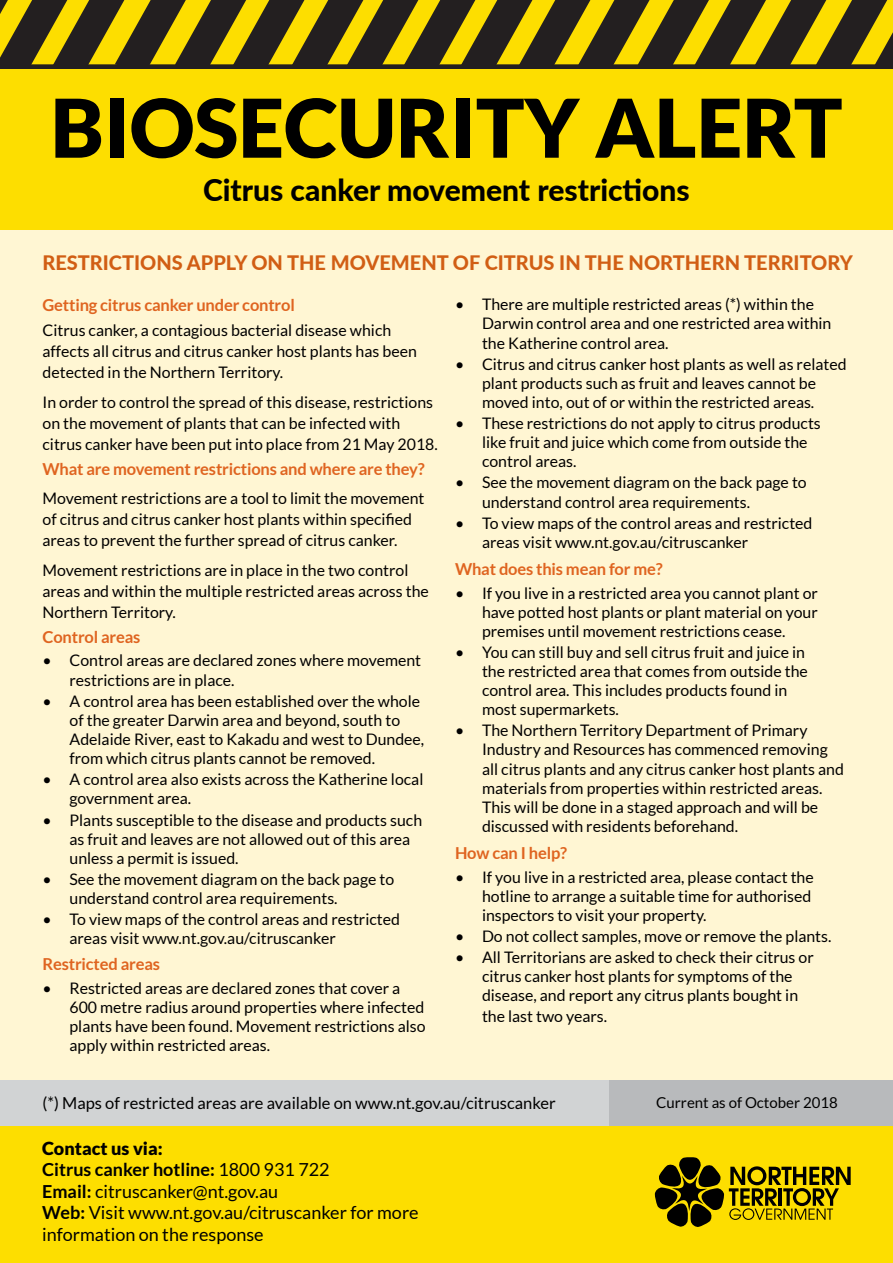
<style>
.page{position:relative;width:893px;height:1263px;background:#fff}
.page>*{position:absolute;margin:0;border:0;box-sizing:border-box;transform-origin:0 0}
.t1{font:900 81px "Lato";color:#000}
.t2{font:800 30px "Lato";color:#000}
.t3{font:800 19.95px "Lato";color:#d15e14}
.t4{font:18px/21.6px "Lato";color:#000}
.t5{font:700 16.5px "Lato";letter-spacing:-.01em;color:#df6420}
.t6{font:16.5px "Lato";color:#000}
.t7{font:15.9px/19px "Lato";color:#000}
.t8{font:15px "Lato";color:#000}
.s1{font-weight:900}
.s2{font-weight:700}
</style>
<div class="page">
<div style="left:0;top:230px;width:893px;height:901px;background:#fff6d3"></div>
<div style="left:0;top:0;width:893px;height:230px;background:#fdde00"></div>
<svg style="left:0;top:0;width:893px;height:68px"></svg>
<div style="left:0;top:1126px;width:893px;height:137px;background:#fdde00"></div>
<svg style="left:655px;top:1157px;width:196px;height:70px"></svg>
<div style="left:596px;top:1080px;width:297px;height:46px;background:#b8babc"></div>
<div style="left:0;top:1080px;width:609px;height:46px;background:#d1d3d4"></div>
<h1 class="t1" style="left:51px;top:81px;width:793px">BIOSECURITY ALERT</h1>
<h2 class="t2" style="left:203px;top:167px;width:488px">Citrus canker movement restrictions</h2>
<p class="t3" style="left:43px;top:248px;width:812px">RESTRICTIONS APPLY ON THE MOVEMENT OF CITRUS IN THE NORTHERN TERRITORY</p>
<p class="t5" style="left:43px;top:295px;width:254px">Getting citrus canker under control</p>
<p class="t7" style="left:43px;top:320px;width:376px;line-height:21px">Citrus canker, a contagious bacterial disease which affects all citrus and citrus canker host plants has been detected in the Northern Territory.</p>
<p class="t7" style="left:43px;top:391px;width:397px;line-height:21px">In order to control the spread of this disease, restrictions on the movement of plants that can be infected with citrus canker have been put into place from 21 May 2018.</p>
<p class="t5" style="left:43px;top:459px;width:384px">What are movement restrictions and where are they?</p>
<p class="t7" style="left:43px;top:488px;width:384px;line-height:21px">Movement restrictions are a tool to limit the movement of citrus and citrus canker host plants within specified areas to prevent the further spread of citrus canker.</p>
<p class="t7" style="left:43px;top:559px;width:388px;line-height:21px">Movement restrictions are in place in the two control areas and within the multiple restricted areas across the<br>Northern Territory.</p>
<p class="t5" style="left:43px;top:628px;width:99px">Control areas</p>
<p class="t7" style="left:70px;top:651px;width:353px;text-indent:-27px">• Control areas are declared zones where movement restrictions are in place.</p>
<p class="t7" style="left:70px;top:691px;width:356px;text-indent:-27px">• A control area has been established over the whole of the greater Darwin area and beyond, south to Adelaide River, east to Kakadu and west to Dundee, from which citrus plants cannot be removed.</p>
<p class="t7" style="left:70px;top:770px;width:355px;text-indent:-27px">• A control area also exists across the Katherine local government area.</p>
<p class="t7" style="left:70px;top:810px;width:354px;text-indent:-27px">• Plants susceptible to the disease and products such as fruit and leaves are not allowed out of this area unless a permit is issued.</p>
<p class="t7" style="left:70px;top:869px;width:326px;text-indent:-27px">• See the movement diagram on the back page to understand control area requirements.</p>
<p class="t7" style="left:70px;top:910px;width:332px;text-indent:-27px">• To view maps of the control areas and restricted areas visit www.nt.gov.au/citruscanker</p>
<p class="t5" style="left:43px;top:955px;width:119px">Restricted areas</p>
<p class="t7" style="left:70px;top:978px;width:358px;text-indent:-27px">• Restricted areas are declared zones that cover a 600 metre radius around properties where infected plants have been found. Movement restrictions also apply within restricted areas.</p>
<p class="t7" style="left:482px;top:295px;width:351px;text-indent:-27px">• There are multiple restricted areas (*) within the<br>Darwin control area and one restricted area within the Katherine control area.</p>
<p class="t7" style="left:455px;top:354px;width:393px;text-align:center">• Citrus and citrus canker host plants as well as related plant products such as fruit and leaves cannot be<br>moved into, out of or within the restricted areas.</p>
<p class="t7" style="left:482px;top:414px;width:340px;text-indent:-27px">• These restrictions do not apply to citrus products like fruit and juice which come from outside the control areas.</p>
<p class="t7" style="left:482px;top:473px;width:326px;text-indent:-27px">• See the movement diagram on the back page to understand control area requirements.</p>
<p class="t7" style="left:482px;top:513px;width:332px;text-indent:-27px">• To view maps of the control areas and restricted areas visit www.nt.gov.au/citruscanker</p>
<p class="t5" style="left:455px;top:560px;width:209px">What does this mean for me?</p>
<p class="t7" style="left:482px;top:583px;width:337px;text-align:justify;text-indent:-27px">• If you live in a restricted area you cannot plant or have potted host plants or plant material on your premises until movement restrictions cease.</p>
<p class="t7" style="left:482px;top:642px;width:327px;text-indent:-27px">• You can still buy and sell citrus fruit and juice in the restricted area that comes from outside the control area. This includes products found in most supermarkets.</p>
<p class="t7" style="left:482px;top:721px;width:363px;text-indent:-27px">• The Northern Territory Department of Primary Industry and Resources has commenced removing all citrus plants and any citrus canker host plants and materials from properties within restricted areas.<br>This will be done in a staged approach and will be discussed with residents beforehand.</p>
<p class="t5" style="left:455px;top:844px;width:114px">How can I help?</p>
<p class="t7" style="left:482px;top:867px;width:333px;text-indent:-27px">• If you live in a restricted area, please contact the hotline to arrange a suitable time for authorised inspectors to visit your property.</p>
<p class="t7" style="left:455px;top:926px;width:378px">• Do not collect samples, move or remove the plants.</p>
<p class="t7" style="left:482px;top:948px;width:333px;text-indent:-27px">• All Territorians are asked to check their citrus or citrus canker host plants for symptoms of the disease, and report any citrus plants bought in</p>
<p class="t7" style="left:482px;top:1007px;width:127px">the last two years.</p>
<p class="t6" style="left:43px;top:1094px;width:515px">(*) Maps of restricted areas are available on www.nt.gov.au/citruscanker</p>
<p class="t8" style="left:656px;top:1094px;width:183px">Current as of October 2018</p>
<p class="t4" style="left:42px;top:1137px;width:378px"><span class="s1">Contact us via:<br></span><span class="s2">Citrus canker hotline:</span> 1800 931 722<br><span class="s2">Email:</span> citruscanker@nt.gov.au<br><span class="s2">Web:</span> Visit www.nt.gov.au/citruscanker for more information on the response</p>
</div>
